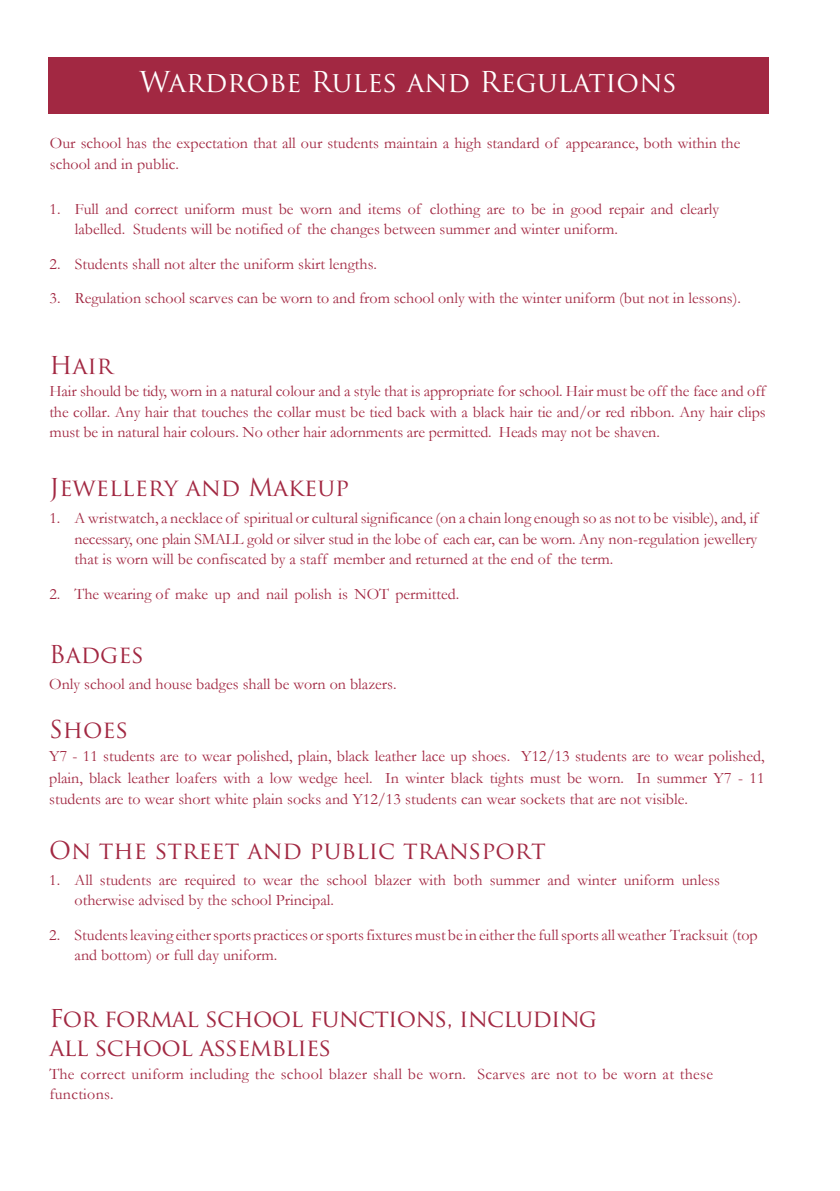
<style>
.page{position:relative;width:840px;height:1191px;background:#fff}
.page>*{position:absolute;margin:0;border:0;box-sizing:border-box;transform-origin:0 0}
.t1{font:28px "Trajan Pro";color:#fff}
.t2{font:24px "Trajan Pro";color:#a22842}
.t3{font:24px/28.8px "Trajan Pro";letter-spacing:-.03em;color:#a22842}
.t4{font:16px/20.4px "Garamond";color:#a22842}
</style>
<div class="page">
<div style="left:48px;top:57px;width:720px;height:56px;background:#a22842"></div>
<h1 class="t1" style="left:139px;top:64px;width:539px">Wardrobe Rules and Regulations</h1>
<p class="t4" style="left:50px;top:133px;width:691px">Our school has the expectation that all our students maintain a high standard of appearance, both within the school and in public.</p>
<p class="t4" style="left:75px;top:198px;width:645px;text-indent:-25px">1. Full and correct uniform must be worn and items of clothing are to be in good repair and clearly labelled. Students will be notified of the changes between summer and winter uniform.</p>
<p class="t4" style="left:49px;top:253px;width:329px">2. Students shall not alter the uniform skirt lengths.</p>
<p class="t4" style="left:49px;top:288px;width:692px">3. Regulation school scarves can be worn to and from school only with the winter uniform (but not in lessons).</p>
<h2 class="t2" style="left:49px;top:350px;width:65px">Hair</h2>
<p class="t4" style="left:49px;top:381px;width:717px;text-align:justify">Hair should be tidy, worn in a natural colour and a style that is appropriate for school. Hair must be off the face and off the collar. Any hair that touches the collar must be tied back with a black hair tie and/or red ribbon. Any hair clips must be in natural hair colours. No other hair adornments are permitted. Heads may not be shaven.</p>
<h2 class="t2" style="left:49px;top:471px;width:301px">Jewellery and Makeup</h2>
<p class="t4" style="left:75px;top:507px;width:685px;text-align:justify;text-indent:-25px">1. A wristwatch, a necklace of spiritual or cultural significance (on a chain long enough so as not to be visible), and, if necessary, one plain SMALL gold or silver stud in the lobe of each ear, can be worn. Any non-regulation jewellery that is worn will be confiscated by a staff member and returned at the end of the term.</p>
<p class="t4" style="left:49px;top:583px;width:411px">2. The wearing of make up and nail polish is NOT permitted.</p>
<h2 class="t2" style="left:49px;top:639px;width:96px">Badges</h2>
<p class="t4" style="left:49px;top:673px;width:349px">Only school and house badges shall be worn on blazers.</p>
<h2 class="t2" style="left:49px;top:714px;width:81px">Shoes</h2>
<p class="t4" style="left:49px;top:745px;width:716px;line-height:21.2px;text-align:justify">Y7 - 11 students are to wear polished, plain, black leather lace up shoes. Y12/13 students are to wear polished, plain, black leather loafers with a low wedge heel. In winter black tights must be worn. In summer Y7 - 11 students are to wear short white plain socks and Y12/13 students can wear sockets that are not visible.</p>
<h2 class="t2" style="left:49px;top:835px;width:498px">On the street and public transport</h2>
<p class="t4" style="left:74px;top:869px;width:646px;text-indent:-25px">1. All students are required to wear the school blazer with both summer and winter uniform unless otherwise advised by the school Principal.</p>
<p class="t4" style="left:74px;top:924px;width:684px;text-indent:-25px">2. Students leaving either sports practices or sports fixtures must be in either the full sports all weather Tracksuit (top and bottom) or full day uniform.</p>
<h2 class="t3" style="left:49px;top:1004px;width:549px">For formal school functions, including all school assemblies</h2>
<p class="t4" style="left:49px;top:1063px;width:664px">The correct uniform including the school blazer shall be worn. Scarves are not to be worn at these functions.</p>
</div>
